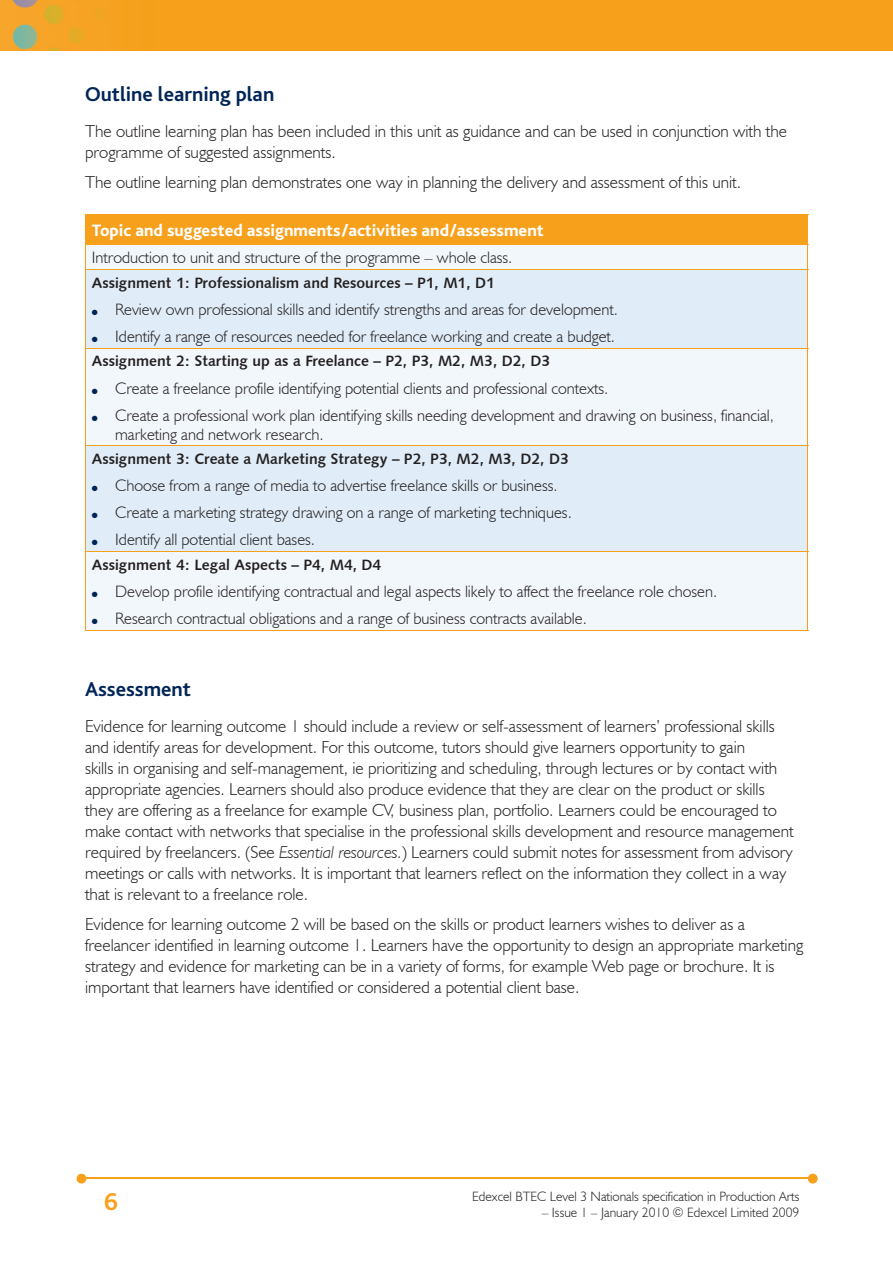
<style>
.page{position:relative;width:893px;height:1263px;background:#fff}
.page>*{position:absolute;margin:0;border:0;box-sizing:border-box;transform-origin:0 0}
.t1{font:700 25.5px "Bliss";color:#f6a01b}
.t2{font:700 21px "Bliss";color:#002556}
.t3{font:300 17.25px/21px "Humanist 521 BT";color:#231f20}
.t4{font:800 17.25px "Bliss";color:#fff}
.t5{font:300 16.5px/27.3px "Humanist 521 BT";color:#231f20}
.t6{font:15px "Humanist 531 BT Bold A";color:#231f20}
.t7{font:300 13.5px "Humanist 521 BT";color:#231f20}
.t8{font:7.5px "Zapf Dingbats";color:#002556}
.s1{font-style:italic}
</style>
<div class="page">
<img style="left:0;top:0;width:893px;height:51px">
<hr style="left:82px;top:1178px;width:728px;height:1px;background:#f6a01b">
<svg style="left:808px;top:1174px;width:10px;height:9px"></svg>
<svg style="left:77px;top:1174px;width:9px;height:9px"></svg>
<div style="left:85px;top:214px;width:723px;height:30px;background:#f6a01b"></div>
<div style="left:86px;top:245px;width:721px;height:385px;background:#f2f7fb"></div>
<svg style="left:86px;top:270px;width:721px;height:281px;fill:#e0edf8"></svg>
<svg style="left:85px;top:245px;width:1px;height:24px"></svg>
<svg style="left:807px;top:245px;width:1px;height:24px"></svg>
<hr style="left:85px;top:244px;width:723px;height:1px;background:#f6a01b">
<hr style="left:85px;top:270px;width:1px;height:78px;background:#f6a01b">
<hr style="left:807px;top:270px;width:1px;height:78px;background:#f6a01b">
<hr style="left:85px;top:269px;width:723px;height:1px;background:#f6a01b">
<hr style="left:85px;top:349px;width:1px;height:96px;background:#f6a01b">
<hr style="left:807px;top:349px;width:1px;height:96px;background:#f6a01b">
<hr style="left:85px;top:348px;width:723px;height:1px;background:#f6a01b">
<hr style="left:85px;top:446px;width:1px;height:105px;background:#f6a01b">
<hr style="left:807px;top:446px;width:1px;height:105px;background:#f6a01b">
<hr style="left:85px;top:445px;width:723px;height:1px;background:#f6a01b">
<hr style="left:85px;top:630px;width:723px;height:1px;background:#f6a01b">
<hr style="left:85px;top:552px;width:1px;height:78px;background:#f6a01b">
<hr style="left:807px;top:552px;width:1px;height:78px;background:#f6a01b">
<hr style="left:85px;top:551px;width:723px;height:1px;background:#f6a01b">
<p class="t2" style="left:85px;top:83px;width:191px">Outline learning plan</p>
<p class="t3" style="left:85px;top:120px;width:704px">The outline learning plan has been included in this unit as guidance and can be used in conjunction with the programme of suggested assignments.</p>
<p class="t3" style="left:85px;top:171px;width:657px">The outline learning plan demonstrates one way in planning the delivery and assessment of this unit.</p>
<p class="t4" style="left:92px;top:221px;width:453px">Topic and suggested assignments/activities and/assessment</p>
<p class="t5" style="left:92px;top:244px;width:422px">Introduction to unit and structure of the programme – whole class.</p>
<p class="t6" style="left:92px;top:273px;width:405px">Assignment 1: Professionalism and Resources – P1, M1, D1</p>
<p class="t5" style="left:115px;top:295px;width:504px">Review own professional skills and identify strengths and areas for development.<br>Identify a range of resources needed for freelance working and create a budget.</p>
<p class="t8" style="left:92px;top:309px;width:7px">●</p>
<p class="t8" style="left:92px;top:336px;width:7px">●</p>
<p class="t6" style="left:92px;top:352px;width:460px">Assignment 2: Starting up as a Freelance – P2, P3, M2, M3, D2, D3</p>
<p class="t5" style="left:115px;top:374px;width:660px">Create a freelance profile identifying potential clients and professional contexts.<br>Create a professional work plan identifying skills needing development and drawing on business, financial,</p>
<p class="t5" style="left:115px;top:420px;width:210px">marketing and network research.</p>
<p class="t8" style="left:92px;top:387px;width:7px">●</p>
<p class="t8" style="left:92px;top:415px;width:7px">●</p>
<p class="t6" style="left:92px;top:449px;width:479px">Assignment 3: Create a Marketing Strategy – P2, P3, M2, M3, D2, D3</p>
<p class="t5" style="left:115px;top:471px;width:458px">Choose from a range of media to advertise freelance skills or business.<br>Create a marketing strategy drawing on a range of marketing techniques.<br>Identify all potential client bases.</p>
<p class="t8" style="left:92px;top:485px;width:7px">●</p>
<p class="t8" style="left:92px;top:512px;width:7px">●</p>
<p class="t8" style="left:92px;top:539px;width:7px">●</p>
<p class="t6" style="left:92px;top:555px;width:291px">Assignment 4: Legal Aspects – P4, M4, D4</p>
<p class="t5" style="left:115px;top:577px;width:604px">Develop profile identifying contractual and legal aspects likely to affect the freelance role chosen.<br>Research contractual obligations and a range of business contracts available.</p>
<p class="t8" style="left:92px;top:591px;width:7px">●</p>
<p class="t8" style="left:92px;top:618px;width:7px">●</p>
<p class="t2" style="left:85px;top:678px;width:108px">Assessment</p>
<p class="t3" style="left:85px;top:715px;width:710px">Evidence for learning outcome 1 should include a review or self-assessment of learners’ professional skills and identify areas for development. For this outcome, tutors should give learners opportunity to gain<br>skills in organising and self-management, ie prioritizing and scheduling, through lectures or by contact with appropriate agencies. Learners should also produce evidence that they are clear on the product or skills they are offering as a freelance for example CV, business plan, portfolio. Learners could be encouraged to make contact with networks that specialise in the professional skills development and resource management required by freelancers. (See <span class="s1">Essential resources.</span>) Learners could submit notes for assessment from advisory meetings or calls with networks. It is important that learners reflect on the information they collect in a way that is relevant to a freelance role.</p>
<p class="t3" style="left:85px;top:913px;width:720px">Evidence for learning outcome 2 will be based on the skills or product learners wishes to deliver as a freelancer identified in learning outcome 1. Learners have the opportunity to design an appropriate marketing strategy and evidence for marketing can be in a variety of forms, for example Web page or brochure. It is important that learners have identified or considered a potential client base.</p>
<h1 class="t1" style="left:104px;top:1189px;width:15px">6</h1>
<p class="t7" style="left:472px;top:1188px;width:329px">Edexcel BTEC Level 3 Nationals specification in Production Arts</p>
<p class="t7" style="left:542px;top:1204px;width:259px">– Issue 1 – January 2010 © Edexcel Limited 2009</p>
</div>
